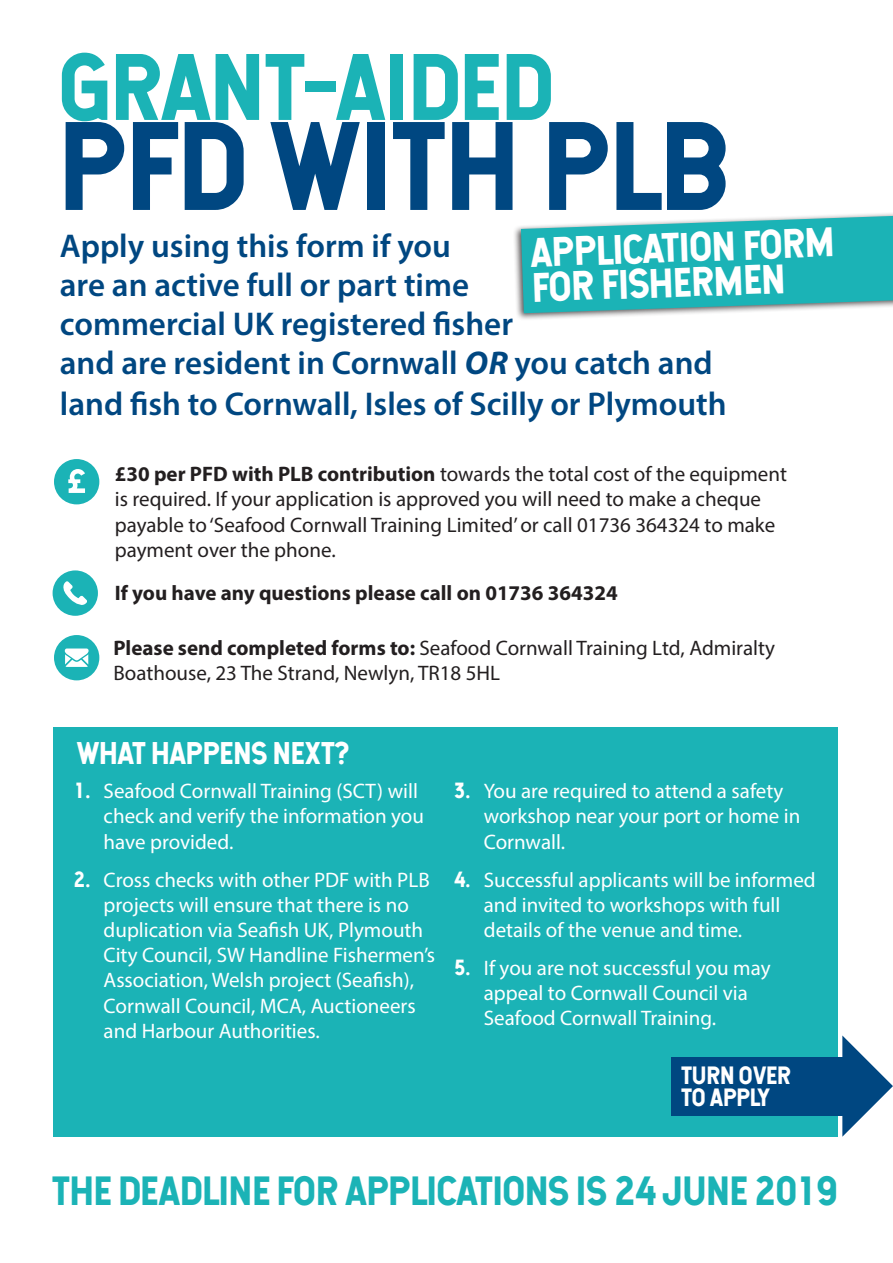
<style>
.page{position:relative;width:893px;height:1263px;background:#fff}
.page>*{position:absolute;margin:0;border:0;box-sizing:border-box;transform-origin:0 0}
.t1{font:120px "Hansief";color:#004781}
.t2{font:90px "Hansief";color:#1bb3b6}
.t3{font:39.3px/34.8px "Hansief";color:#fff}
.Body{font:39px "Hansief";color:#1bb3b6}
.Intro_Text{font:600 33px/39.3px "Myriad Pro";color:#004781}
.t4{font:30px "Hansief";color:#fff}
.Body-2{font:23.85px/22.4px "Hansief";color:#fff}
.t5{font:21px/25.2px "Myriad Pro";color:#fff}
.Body-3{font:21px/25.2px "Myriad Pro";color:#231f20}
.Body-4{font:700 21px "Myriad Pro";color:#231f20}
.s1{font-weight:700;font-style:italic}
.s2{font-weight:700}
.s3{font-family:"Hansief"}
</style>
<div class="page">
<div style="left:53px;top:727px;width:784px;height:410px;background:#1bb3b6"></div>
<div style="left:513px;top:211px;width:380px;height:110px;background:#231f20;opacity:.75"></div>
<svg style="left:521px;top:216px;width:372px;height:97px;background:#35b8bb"></svg>
<div style="left:53px;top:570px;width:45px;height:46px;background:#1bb3b6;border-radius:50%"></div>
<svg style="left:63px;top:581px;width:24px;height:24px"></svg>
<div style="left:54px;top:635px;width:45px;height:45px;background:#1bb3b6;border-radius:50%"></div>
<svg style="left:65px;top:648px;width:24px;height:19px"></svg>
<div style="left:54px;top:459px;width:45px;height:45px;background:#1bb3b6;border-radius:50%"></div>
<svg style="left:68px;top:469px;width:17px;height:24px"></svg>
<div style="left:671px;top:1057px;width:171px;height:58px;background:#004781"></div>
<svg style="left:842px;top:1035px;width:51px;height:102px"></svg>
<p class="t2" style="left:60px;top:30px;width:495px">GRANT-AIDED</p>
<p class="t1" style="left:60px;top:90px;width:673px">PFD WITH PLB</p>
<p class="t3" style="left:531px;top:235px;width:305px;rotate:-2deg">APPLICATION FORM<br>FOR FISHERMEN</p>
<p class="Intro_Text" style="left:60px;top:226px;width:668px">Apply using this form if you<br>are an active full or part time<br>commercial UK registered fisher<br>and are resident in Cornwall <span class="s1">OR</span> you catch and land fish to Cornwall, Isles of Scilly or Plymouth</p>
<p class="Body-3" style="left:115px;top:461px;width:674px"><span class="s2">£30 per PFD with PLB contribution</span> towards the total cost of the equipment is required. If your application is approved you will need to make a cheque payable to ‘Seafood Cornwall Training Limited’ or call 01736 364324 to make payment over the phone.</p>
<p class="Body-4" style="left:115px;top:579px;width:504px">If you have any questions please call on 01736 364324</p>
<p class="Body-3" style="left:113px;top:635px;width:663px"><span class="s2">Please send completed forms to:</span> Seafood Cornwall Training Ltd, Admiralty<br>Boathouse, 23 The Strand, Newlyn, TR18 5HL</p>
<p class="t4" style="left:77px;top:734px;width:274px">WHAT HAPPENS NEXT?</p>
<p class="t5" style="left:104px;top:778px;width:322px;text-indent:-30px"><span class="s3">1.</span> Seafood Cornwall Training (SCT) will check and verify the information you have provided.</p>
<p class="t5" style="left:104px;top:866px;width:333px;text-indent:-30px"><span class="s3">2.</span> Cross checks with other PDF with PLB projects will ensure that there is no duplication via Seafish UK, Plymouth City Council, SW Handline Fishermen’s Association, Welsh project (Seafish), Cornwall Council, MCA, Auctioneers and Harbour Authorities.</p>
<p class="t5" style="left:484px;top:778px;width:318px;text-indent:-30px"><span class="s3">3.</span> You are required to attend a safety workshop near your port or home in<br>Cornwall.</p>
<p class="t5" style="left:484px;top:866px;width:333px;text-indent:-30px"><span class="s3">4.</span> Successful applicants will be informed and invited to workshops with full details of the venue and time.</p>
<p class="t5" style="left:484px;top:955px;width:288px;text-indent:-30px"><span class="s3">5.</span> If you are not successful you may appeal to Cornwall Council via<br>Seafood Cornwall Training.</p>
<p class="Body-2" style="left:681px;top:1063px;width:111px">TURN OVER<br>TO APPLY</p>
<p class="Body" style="left:53px;top:1165px;width:786px">THE DEADLINE FOR APPLICATIONS IS 24 JUNE 2019</p>
</div>
